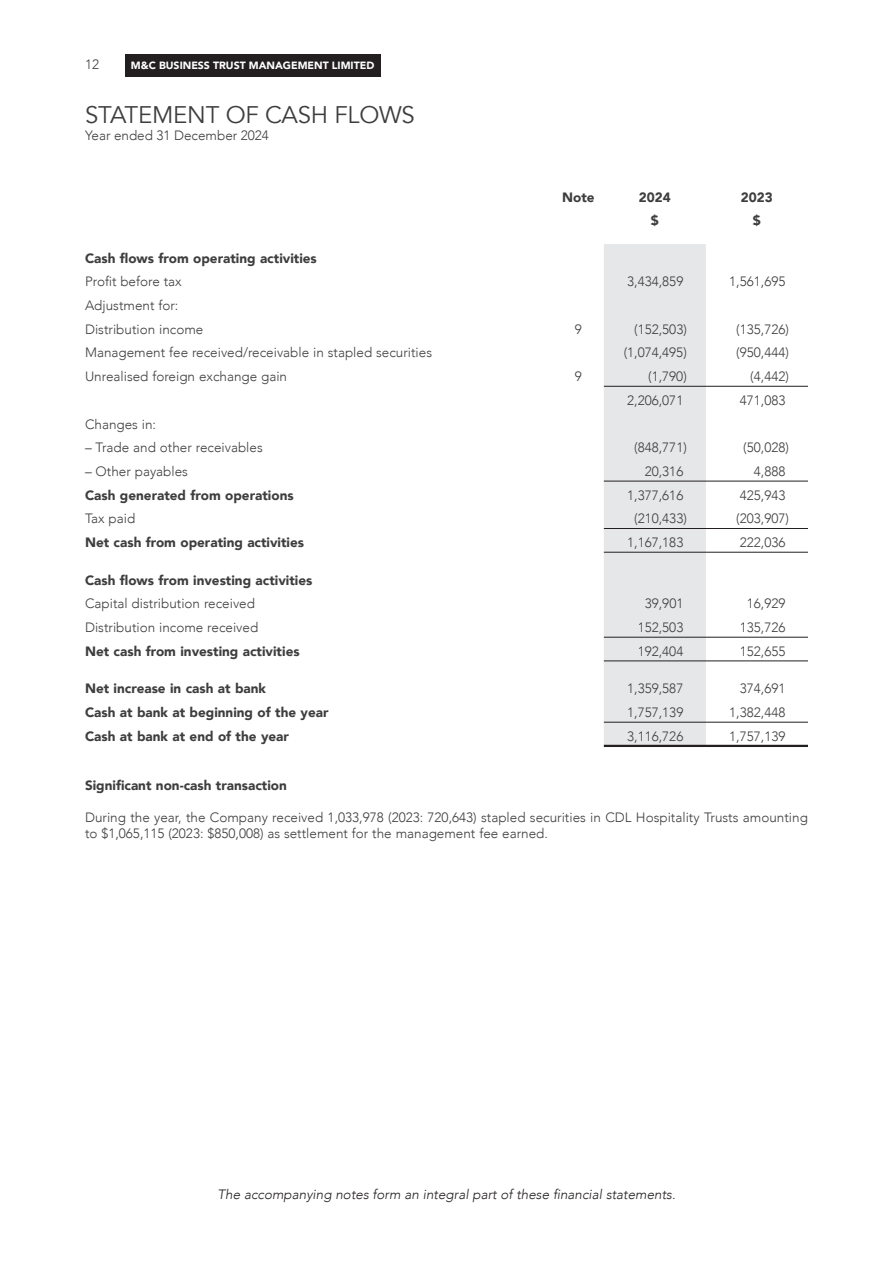
<style>
.page{position:relative;width:893px;height:1263px;background:#fff}
.page>*{position:absolute;margin:0;border:0;box-sizing:border-box;transform-origin:0 0}
.t1{font:24px "Avenir";letter-spacing:-.01em;color:#3e3e3f}
.t2{font:300 13.5px/23.7px "Avenir";color:#3e3e3f}
.t3{font:900 13.5px "Avenir";color:#3e3e3f}
.t4{font:italic 300 13.5px "Avenir";color:#231f20}
.t5{font:900 10.5px "Avenir";color:#fff}
</style>
<div class="page">
<div style="left:126px;top:54px;width:255px;height:23px;background:#231f20"></div>
<div style="left:604px;top:244px;width:102px;height:501px;background:#e6e7e9"></div>
<hr style="left:604px;top:386px;width:204px;height:1px;background:#231f20">
<hr style="left:604px;top:481px;width:204px;height:1px;background:#231f20">
<hr style="left:604px;top:528px;width:204px;height:1px;background:#231f20">
<hr style="left:604px;top:552px;width:204px;height:1px;background:#231f20">
<hr style="left:604px;top:637px;width:204px;height:1px;background:#231f20">
<hr style="left:604px;top:661px;width:204px;height:1px;background:#231f20">
<hr style="left:604px;top:722px;width:204px;height:1px;background:#231f20">
<hr style="left:604px;top:745px;width:204px;height:2px;background:#231f20">
<p class="t2" style="left:85px;top:53px;width:16px">12</p>
<h1 class="t1" style="left:85px;top:99px;width:331px">STATEMENT OF CASH FLOWS</h1>
<p class="t2" style="left:85px;top:123px;width:185px">Year ended 31 December 2024</p>
<p class="t5" style="left:131px;top:58px;width:245px">M&amp;C BUSINESS TRUST MANAGEMENT LIMITED</p>
<p class="t3" style="left:562px;top:188px;width:34px">Note</p>
<p class="t3" style="left:639px;top:188px;width:33px">2024</p>
<p class="t3" style="left:741px;top:188px;width:33px">2023</p>
<p class="t3" style="left:651px;top:212px;width:9px">$</p>
<p class="t3" style="left:753px;top:212px;width:9px">$</p>
<p class="t3" style="left:85px;top:249px;width:233px">Cash flows from operating activities</p>
<p class="t2" style="left:85px;top:270px;width:98px">Profit before tax</p>
<p class="t2" style="left:627px;top:270px;width:58px">3,434,859</p>
<p class="t2" style="left:729px;top:270px;width:58px">1,561,695</p>
<p class="t2" style="left:85px;top:294px;width:120px">Adjustment for:<br>Distribution income</p>
<p class="t2" style="left:575px;top:318px;width:9px">9</p>
<p class="t2" style="left:634px;top:318px;width:54px">(152,503)</p>
<p class="t2" style="left:736px;top:318px;width:54px">(135,726)</p>
<p class="t2" style="left:85px;top:341px;width:349px">Management fee received/receivable in stapled securities</p>
<p class="t2" style="left:624px;top:341px;width:65px">(1,074,495)</p>
<p class="t2" style="left:736px;top:341px;width:54px">(950,444)</p>
<p class="t2" style="left:85px;top:365px;width:204px">Unrealised foreign exchange gain</p>
<p class="t2" style="left:575px;top:365px;width:9px">9</p>
<p class="t2" style="left:648px;top:365px;width:40px">(1,790)</p>
<p class="t2" style="left:750px;top:365px;width:40px">(4,442)</p>
<p class="t2" style="left:627px;top:389px;width:58px">2,206,071</p>
<p class="t2" style="left:740px;top:389px;width:47px">471,083</p>
<p class="t2" style="left:85px;top:412px;width:73px">Changes in:</p>
<p class="t2" style="left:85px;top:436px;width:179px">– Trade and other receivables</p>
<p class="t2" style="left:634px;top:436px;width:54px">(848,771)</p>
<p class="t2" style="left:743px;top:436px;width:47px">(50,028)</p>
<p class="t2" style="left:85px;top:460px;width:105px">– Other payables</p>
<p class="t2" style="left:645px;top:460px;width:40px">20,316</p>
<p class="t2" style="left:754px;top:460px;width:33px">4,888</p>
<p class="t3" style="left:85px;top:486px;width:210px">Cash generated from operations</p>
<p class="t2" style="left:627px;top:484px;width:58px">1,377,616</p>
<p class="t2" style="left:740px;top:484px;width:47px">425,943</p>
<p class="t2" style="left:85px;top:507px;width:52px">Tax paid</p>
<p class="t2" style="left:634px;top:507px;width:54px">(210,433)</p>
<p class="t2" style="left:736px;top:507px;width:54px">(203,907)</p>
<p class="t3" style="left:85px;top:534px;width:221px">Net cash from operating activities</p>
<p class="t2" style="left:627px;top:531px;width:58px">1,167,183</p>
<p class="t2" style="left:740px;top:531px;width:47px">222,036</p>
<p class="t3" style="left:85px;top:571px;width:229px">Cash flows from investing activities</p>
<p class="t2" style="left:85px;top:592px;width:171px">Capital distribution received</p>
<p class="t2" style="left:645px;top:592px;width:40px">39,901</p>
<p class="t2" style="left:747px;top:592px;width:40px">16,929</p>
<p class="t2" style="left:85px;top:616px;width:175px">Distribution income received</p>
<p class="t2" style="left:638px;top:616px;width:47px">152,503</p>
<p class="t2" style="left:740px;top:616px;width:47px">135,726</p>
<p class="t3" style="left:85px;top:642px;width:216px">Net cash from investing activities</p>
<p class="t2" style="left:638px;top:640px;width:47px">192,404</p>
<p class="t2" style="left:740px;top:640px;width:47px">152,655</p>
<p class="t3" style="left:85px;top:680px;width:183px">Net increase in cash at bank</p>
<p class="t2" style="left:627px;top:677px;width:58px">1,359,587</p>
<p class="t2" style="left:740px;top:677px;width:47px">374,691</p>
<p class="t3" style="left:85px;top:704px;width:245px">Cash at bank at beginning of the year</p>
<p class="t2" style="left:627px;top:701px;width:58px">1,757,139</p>
<p class="t2" style="left:729px;top:701px;width:58px">1,382,448</p>
<p class="t3" style="left:85px;top:727px;width:205px">Cash at bank at end of the year</p>
<p class="t2" style="left:627px;top:725px;width:58px">3,116,726</p>
<p class="t2" style="left:729px;top:725px;width:58px">1,757,139</p>
<p class="t3" style="left:85px;top:776px;width:203px">Significant non-cash transaction</p>
<p class="t2" style="left:85px;top:810px;width:724px;line-height:16.2px">During the year, the Company received 1,033,978 (2023: 720,643) stapled securities in CDL Hospitality Trusts amounting to $1,065,115 (2023: $850,008) as settlement for the management fee earned.</p>
<p class="t4" style="left:217px;top:1186px;width:459px">The accompanying notes form an integral part of these financial statements.</p>
</div>
